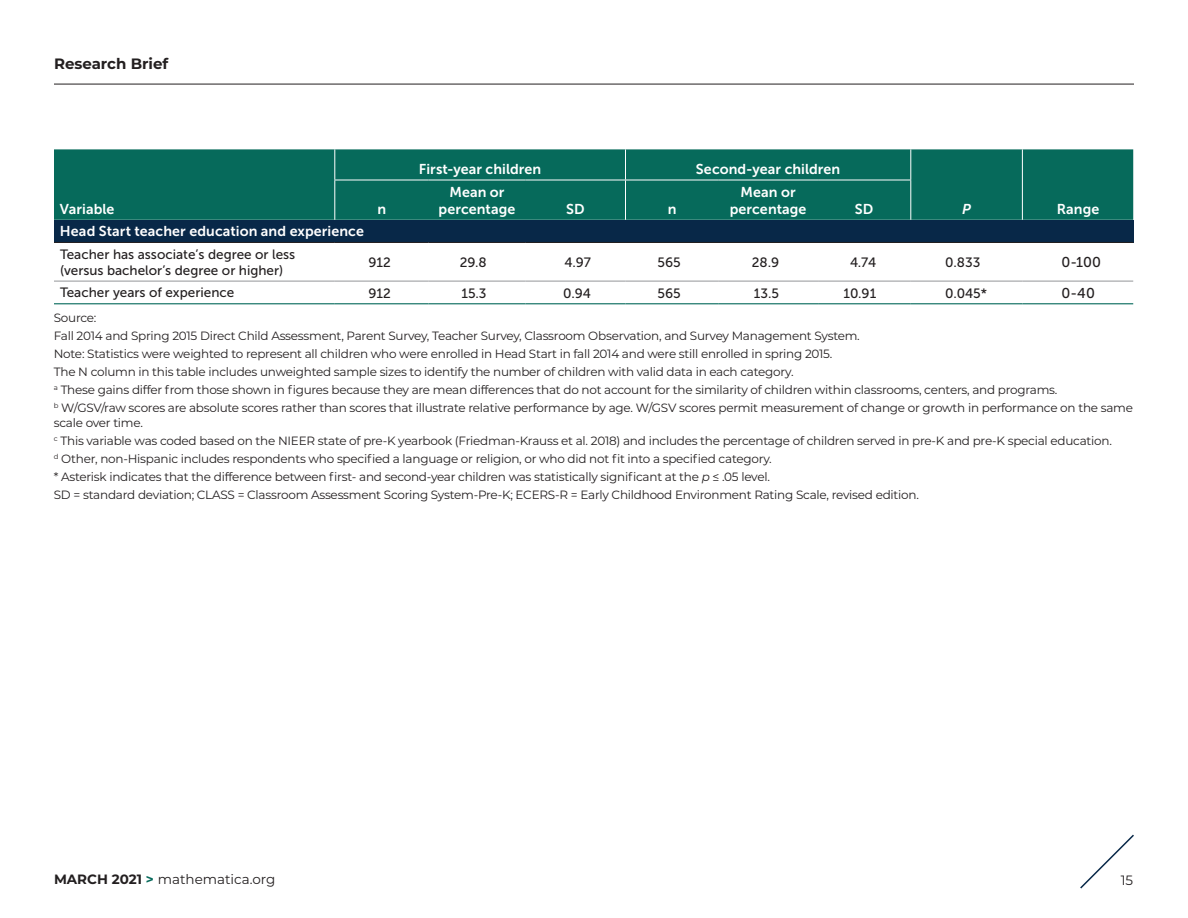
<style>
.page{position:relative;width:1188px;height:918px;background:#fff}
.page>*{position:absolute;margin:0;border:0;box-sizing:border-box;transform-origin:0 0}
.t1{font:700 15px "Montserrat";color:#231f20}
.t2{font:14.25px/17.1px "Museo Sans 700";letter-spacing:.005em;color:#fff;text-align:center}
.t3{font:14.25px "Museo Sans 500";color:#231f20}
.t4{font:italic 14.25px "Museo Sans 700";color:#fff}
.t5{font:13.5px/16.5px "Museo Sans 500";color:#231f20}
.t6{font:13.5px "Montserrat";color:#231f20}
.t7{font:12px/18px "Montserrat";letter-spacing:-.02em;color:#231f20}
.s1{font-style:italic}
.s2{font-weight:700}
.s3{font-weight:700;color:#066a5b}
</style>
<div class="page">
<hr style="left:54px;top:84px;width:1080px;height:1px;background:#231f20">
<svg style="left:1080px;top:834px;width:54px;height:55px"></svg>
<div style="left:54px;top:149px;width:1079px;height:71px;background:#066a5b"></div>
<div style="left:54px;top:220px;width:1079px;height:22px;background:#082848"></div>
<svg style="left:54px;top:280px;width:472px;height:1px"></svg>
<hr style="left:334px;top:149px;width:1px;height:31px;background:#fff">
<hr style="left:625px;top:149px;width:1px;height:31px;background:#fff">
<hr style="left:910px;top:149px;width:1px;height:31px;background:#fff">
<hr style="left:1022px;top:149px;width:1px;height:31px;background:#fff">
<hr style="left:1022px;top:180px;width:1px;height:40px;background:#fff">
<hr style="left:334px;top:180px;width:1px;height:40px;background:#fff">
<hr style="left:625px;top:180px;width:1px;height:40px;background:#fff">
<hr style="left:910px;top:180px;width:1px;height:40px;background:#fff">
<hr style="left:334px;top:180px;width:94px;height:1px;background:#fff">
<hr style="left:428px;top:180px;width:98px;height:1px;background:#fff">
<hr style="left:526px;top:180px;width:99px;height:1px;background:#fff">
<hr style="left:626px;top:180px;width:92px;height:1px;background:#fff">
<hr style="left:718px;top:180px;width:100px;height:1px;background:#fff">
<hr style="left:818px;top:180px;width:93px;height:1px;background:#fff">
<hr style="left:54px;top:242px;width:281px;height:1px;background:#231f20">
<hr style="left:335px;top:242px;width:93px;height:1px;background:#231f20">
<hr style="left:428px;top:242px;width:98px;height:1px;background:#231f20">
<hr style="left:526px;top:242px;width:99px;height:1px;background:#231f20">
<hr style="left:626px;top:242px;width:92px;height:1px;background:#231f20">
<hr style="left:718px;top:242px;width:100px;height:1px;background:#231f20">
<hr style="left:818px;top:242px;width:93px;height:1px;background:#231f20">
<hr style="left:911px;top:242px;width:111px;height:1px;background:#231f20">
<hr style="left:1022px;top:242px;width:111px;height:1px;background:#231f20">
<hr style="left:54px;top:281px;width:281px;height:1px;background:#939598">
<hr style="left:335px;top:281px;width:93px;height:1px;background:#939598">
<hr style="left:428px;top:281px;width:98px;height:1px;background:#939598">
<hr style="left:526px;top:281px;width:99px;height:1px;background:#939598">
<hr style="left:626px;top:281px;width:92px;height:1px;background:#939598">
<hr style="left:718px;top:281px;width:100px;height:1px;background:#939598">
<hr style="left:818px;top:281px;width:93px;height:1px;background:#939598">
<hr style="left:911px;top:281px;width:111px;height:1px;background:#939598">
<hr style="left:1022px;top:281px;width:111px;height:1px;background:#939598">
<hr style="left:54px;top:303px;width:281px;height:1px;background:#066a5b">
<hr style="left:335px;top:303px;width:93px;height:1px;background:#066a5b">
<hr style="left:428px;top:303px;width:98px;height:1px;background:#066a5b">
<hr style="left:526px;top:303px;width:99px;height:1px;background:#066a5b">
<hr style="left:626px;top:303px;width:92px;height:1px;background:#066a5b">
<hr style="left:718px;top:303px;width:100px;height:1px;background:#066a5b">
<hr style="left:818px;top:303px;width:93px;height:1px;background:#066a5b">
<hr style="left:911px;top:303px;width:111px;height:1px;background:#066a5b">
<hr style="left:1022px;top:303px;width:111px;height:1px;background:#066a5b">
<p class="t1" style="left:54px;top:52px;width:116px">Research Brief</p>
<p class="t2" style="left:60px;top:200px;width:56px">Variable</p>
<p class="t2" style="left:377px;top:200px;width:10px">n</p>
<p class="t2" style="left:419px;top:161px;width:124px">First-year children</p>
<p class="t2" style="left:696px;top:161px;width:146px">Second-year children</p>
<p class="t2" style="left:439px;top:183px;width:78px">Mean or percentage</p>
<p class="t2" style="left:566px;top:200px;width:20px">SD</p>
<p class="t2" style="left:668px;top:200px;width:10px">n</p>
<p class="t2" style="left:730px;top:183px;width:78px">Mean or percentage</p>
<p class="t2" style="left:855px;top:200px;width:20px">SD</p>
<p class="t4" style="left:962px;top:201px;width:10px">P</p>
<p class="t2" style="left:1057px;top:200px;width:44px">Range</p>
<p class="t2" style="left:60px;top:223px;width:305px">Head Start teacher education and experience</p>
<p class="t5" style="left:60px;top:246px;width:237px">Teacher has associate’s degree or less (versus bachelor’s degree or higher)</p>
<p class="t5" style="left:368px;top:254px;width:24px">912</p>
<p class="t5" style="left:460px;top:254px;width:28px">29.8</p>
<p class="t5" style="left:565px;top:254px;width:28px">4.97</p>
<p class="t5" style="left:657px;top:254px;width:25px">565</p>
<p class="t5" style="left:752px;top:254px;width:29px">28.9</p>
<p class="t5" style="left:850px;top:254px;width:28px">4.74</p>
<p class="t5" style="left:945px;top:254px;width:37px">0.833</p>
<p class="t3" style="left:1061px;top:254px;width:41px">0-100</p>
<p class="t5" style="left:60px;top:284px;width:176px">Teacher years of experience</p>
<p class="t5" style="left:368px;top:285px;width:24px">912</p>
<p class="t5" style="left:461px;top:285px;width:27px">15.3</p>
<p class="t5" style="left:563px;top:285px;width:29px">0.94</p>
<p class="t5" style="left:657px;top:285px;width:25px">565</p>
<p class="t5" style="left:754px;top:285px;width:27px">13.5</p>
<p class="t5" style="left:843px;top:285px;width:34px">10.91</p>
<p class="t5" style="left:945px;top:285px;width:43px">0.045*</p>
<p class="t3" style="left:1061px;top:285px;width:35px">0-40</p>
<p class="t7" style="left:54px;top:308px;width:1081px">Source:<br>Fall 2014 and Spring 2015 Direct Child Assessment, Parent Survey, Teacher Survey, Classroom Observation, and Survey Management System.<br>Note: Statistics were weighted to represent all children who were enrolled in Head Start in fall 2014 and were still enrolled in spring 2015.<br>The N column in this table includes unweighted sample sizes to identify the number of children with valid data in each category.<br><sup>a</sup> These gains differ from those shown in figures because they are mean differences that do not account for the similarity of children within classrooms, centers, and programs.<br><sup>b</sup> W/GSV/raw scores are absolute scores rather than scores that illustrate relative performance by age. W/GSV scores permit measurement of change or growth in performance on the same</p>
<p class="t7" style="left:54px;top:413px;width:1060px">scale over time.<br><sup>c</sup> This variable was coded based on the NIEER state of pre-K yearbook (Friedman-Krauss et al. 2018) and includes the percentage of children served in pre-K and pre-K special education. <sup>d</sup> Other, non-Hispanic includes respondents who specified a language or religion, or who did not fit into a specified category.<br>* Asterisk indicates that the difference between first- and second-year children was statistically significant at the <span class="s1">p</span> ≤ .05 level.<br>SD = standard deviation; CLASS = Classroom Assessment Scoring System-Pre-K; ECERS-R = Early Childhood Environment Rating Scale, revised edition.</p>
<p class="t6" style="left:54px;top:870px;width:223px"><span class="s2">MARCH 2021</span> <span class="s3">&gt;</span> mathematica.org</p>
<p class="t6" style="left:1121px;top:871px;width:14px">15</p>
</div>
